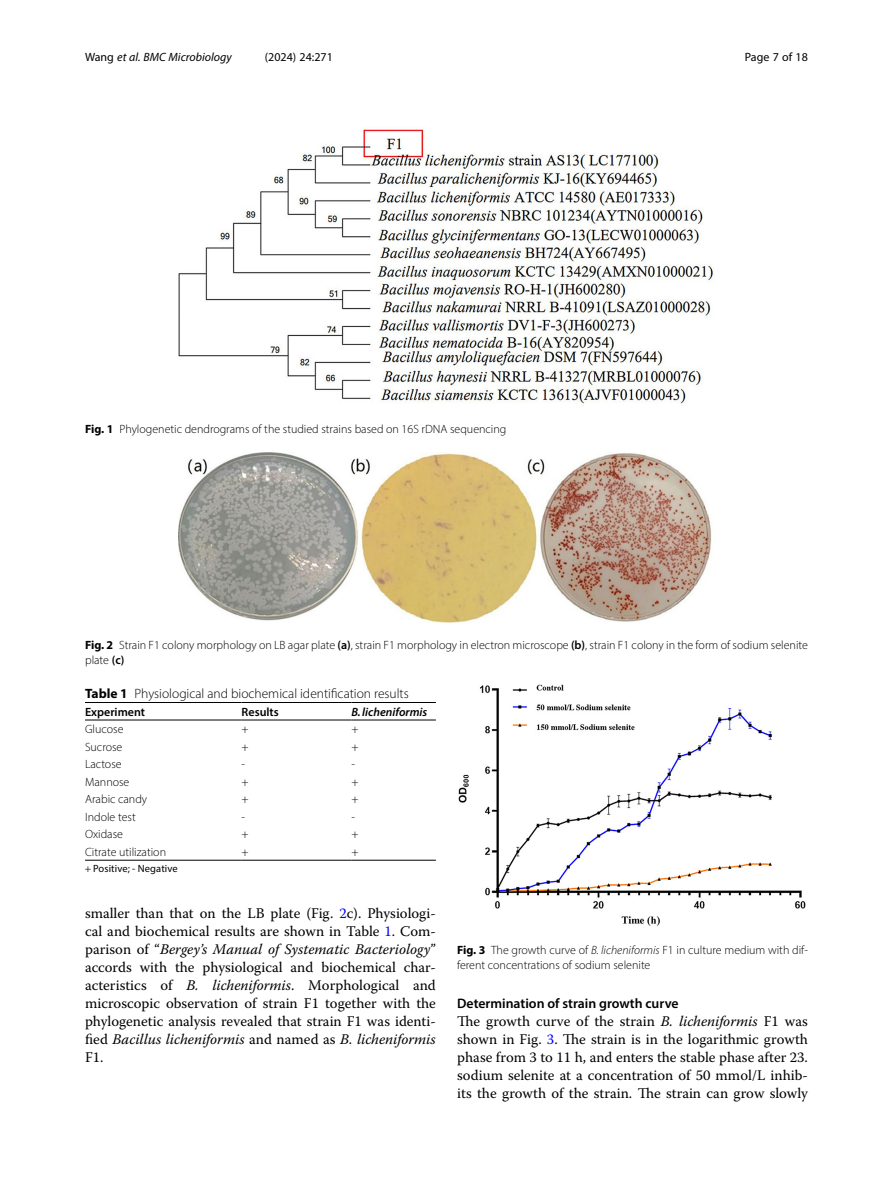
<style>
.page{position:relative;width:893px;height:1191px;background:#fff}
.page>*{position:absolute;margin:0;border:0;box-sizing:border-box;transform-origin:0 0}
.Body_Text{font:14.7px/18px "Warnock Pro";color:#000;text-align:justify}
.Head_2{font:600 13.8px "Myriad Pro";color:#000}
.Table_Caption{font:300 13.5px "Myriad Pro";color:#000}
.Figure_Caption{font:300 12px/15px "Myriad Pro";color:#000}
.Table_Body{font:300 12px "Myriad Pro";color:#000}
.t1{font:italic 12px "Myriad Pro";color:#000}
.t2{font:12px "Myriad Pro";color:#000}
.Table_Head{font:600 12px "Myriad Pro";color:#000}
.Table_Head-2{font:italic 600 12px "Myriad Pro";color:#000}
.Table_Footnote{font:10.5px "Myriad Pro";letter-spacing:.01em;color:#000}
.s1{font-style:normal}
.s2{font-weight:700}
.s3{font-weight:600}
.s4{color:#00f}
.s5{font-style:italic}
</style>
<div class="page">
<hr style="left:85px;top:719px;width:157px;height:1px;background:#000">
<hr style="left:242px;top:702px;width:109px;height:1px;background:#000">
<hr style="left:242px;top:719px;width:109px;height:1px;background:#000">
<hr style="left:351px;top:702px;width:85px;height:1px;background:#000">
<hr style="left:351px;top:719px;width:85px;height:1px;background:#000">
<hr style="left:242px;top:860px;width:109px;height:1px;background:#000">
<hr style="left:351px;top:860px;width:85px;height:1px;background:#000">
<hr style="left:85px;top:860px;width:157px;height:1px;background:#000">
<hr style="left:85px;top:702px;width:157px;height:1px;background:#000">
<img style="left:458px;top:684px;width:348px;height:242px">
<img style="left:179px;top:452px;width:533px;height:170px">
<img style="left:179px;top:128px;width:535px;height:276px">
<p class="t1" style="left:85px;top:50px;width:148px"><span class="s1">Wang</span> et al. BMC Microbiology</p>
<p class="t2" style="left:265px;top:50px;width:70px">(2024) 24:271</p>
<p class="t2" style="left:745px;top:50px;width:65px">Page 7 of 18</p>
<p class="Figure_Caption" style="left:85px;top:421px;width:423px"><span class="s2">Fig. 1</span> Phylogenetic dendrograms of the studied strains based on 16S rDNA sequencing</p>
<p class="Figure_Caption" style="left:85px;top:638px;width:724px"><span class="s2">Fig. 2</span> Strain F1 colony morphology on LB agar plate <span class="s3">(a)</span>, strain F1 morphology in electron microscope <span class="s3">(b)</span>, strain F1 colony in the form of sodium selenite plate <span class="s3">(c)</span></p>
<p class="Table_Caption" style="left:85px;top:685px;width:325px"><span class="s2">Table 1</span> Physiological and biochemical identification results</p>
<p class="Table_Head" style="left:85px;top:704px;width:62px">Experiment</p>
<p class="Table_Head" style="left:242px;top:704px;width:39px">Results</p>
<p class="Table_Head-2" style="left:351px;top:704px;width:77px">B. licheniformis</p>
<p class="Table_Body" style="left:85px;top:722px;width:40px">Glucose</p>
<p class="Table_Body" style="left:242px;top:722px;width:9px">+</p>
<p class="Table_Body" style="left:351px;top:722px;width:9px">+</p>
<p class="Table_Body" style="left:85px;top:739px;width:39px">Sucrose</p>
<p class="Table_Body" style="left:242px;top:739px;width:9px">+</p>
<p class="Table_Body" style="left:351px;top:739px;width:9px">+</p>
<p class="Table_Body" style="left:85px;top:757px;width:38px">Lactose</p>
<p class="Table_Body" style="left:242px;top:757px;width:5px">-</p>
<p class="Table_Body" style="left:351px;top:757px;width:5px">-</p>
<p class="Table_Body" style="left:85px;top:774px;width:46px">Mannose</p>
<p class="Table_Body" style="left:242px;top:774px;width:9px">+</p>
<p class="Table_Body" style="left:351px;top:774px;width:9px">+</p>
<p class="Table_Body" style="left:85px;top:792px;width:64px">Arabic candy</p>
<p class="Table_Body" style="left:242px;top:792px;width:9px">+</p>
<p class="Table_Body" style="left:351px;top:792px;width:9px">+</p>
<p class="Table_Body" style="left:85px;top:809px;width:52px">Indole test</p>
<p class="Table_Body" style="left:242px;top:809px;width:5px">-</p>
<p class="Table_Body" style="left:351px;top:809px;width:5px">-</p>
<p class="Table_Body" style="left:85px;top:827px;width:39px">Oxidase</p>
<p class="Table_Body" style="left:242px;top:827px;width:9px">+</p>
<p class="Table_Body" style="left:351px;top:827px;width:9px">+</p>
<p class="Table_Body" style="left:85px;top:844px;width:83px">Citrate utilization</p>
<p class="Table_Body" style="left:242px;top:844px;width:9px">+</p>
<p class="Table_Body" style="left:351px;top:844px;width:9px">+</p>
<p class="Table_Footnote" style="left:93px;top:862px;width:86px">Positive; - Negative</p>
<p class="Body_Text" style="left:85px;top:904px;width:352px">smaller than that on the LB plate (Fig. <span class="s4">2</span>c). Physiologi&shy;cal and biochemical results are shown in Table <span class="s4">1</span>. Com&shy;parison of “<span class="s5">Bergey’s Manual of Systematic Bacteriology</span>” accords with the physiological and biochemical char&shy;acteristics of <span class="s5">B. licheniformis</span>. Morphological and microscopic observation of strain F1 together with the phylogenetic analysis revealed that strain F1 was identi&shy;fied <span class="s5">Bacillus licheniformis</span> and named as <span class="s5">B. licheniformis </span>F1.</p>
<p class="Figure_Caption" style="left:457px;top:942px;width:352px"><span class="s2">Fig. 3</span> The growth curve of <span class="s5">B. licheniformis</span> F1 in culture medium with dif&shy;ferent concentrations of sodium selenite</p>
<p class="Head_2" style="left:457px;top:995px;width:223px">Determination of strain growth curve</p>
<p class="Body_Text" style="left:457px;top:1012px;width:352px">The growth curve of the strain <span class="s5">B. licheniformis</span> F1 was shown in Fig. <span class="s4">3</span>. The strain is in the logarithmic growth phase from 3 to 11 h, and enters the stable phase after 23. sodium selenite at a concentration of 50 mmol/L inhib&shy;its the growth of the strain. The strain can grow slowly</p>
</div>
